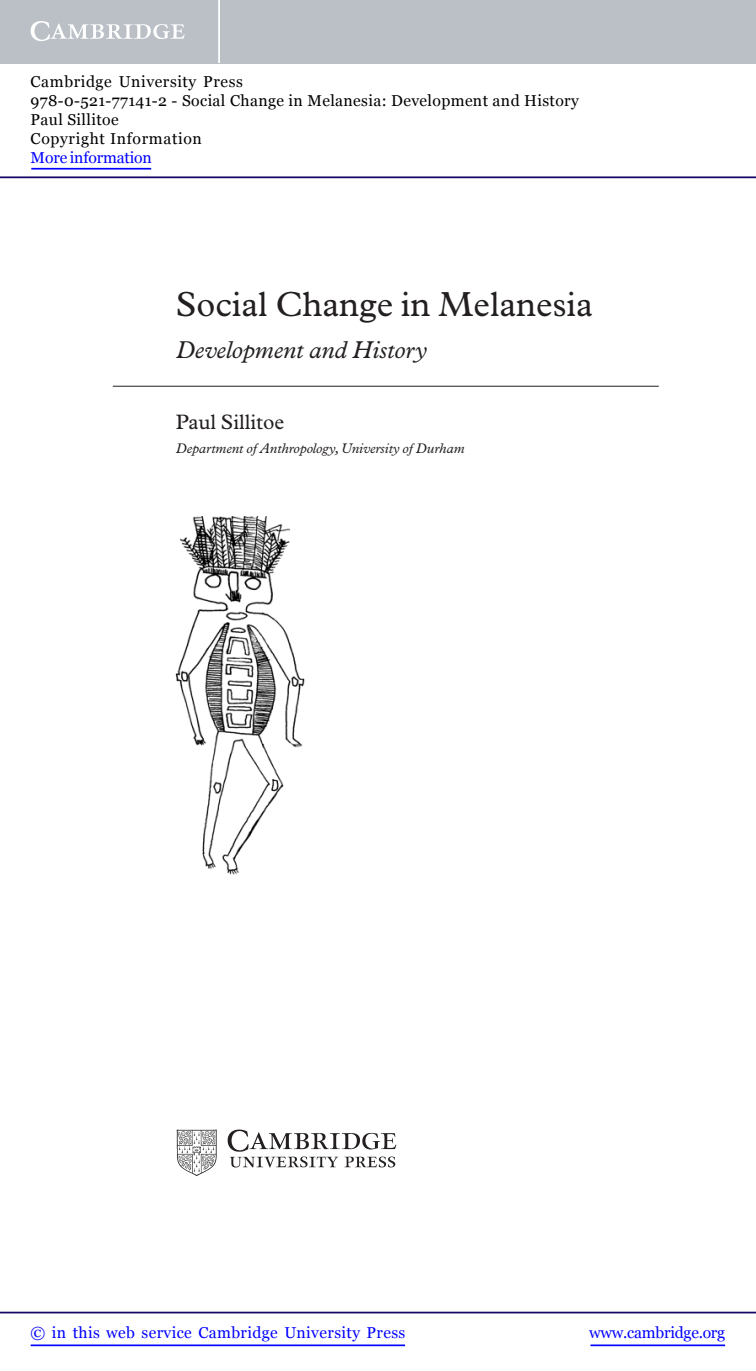
<style>
.page{position:relative;width:756px;height:1371px;background:#fff}
.page>*{position:absolute;margin:0;border:0;box-sizing:border-box;transform-origin:0 0}
.t1{font:35px "Plantin";color:#231f20}
.t2{font:italic 24.5px "Plantin";color:#231f20}
.t3{font:21px "Plantin";color:#231f20}
.t4{font:15.75px/18.9px "Georgia";letter-spacing:.025em;color:#000}
.t5{font:15.75px "Georgia";letter-spacing:.025em;color:#00f}
.t6{font:15.75px "Georgia";letter-spacing:-.015em;color:#00f}
.t7{font:15.75px "Georgia";letter-spacing:-.01em;color:#00f}
.t8{font:italic 14px "Plantin";color:#231f20}
</style>
<div class="page">
<hr style="left:113px;top:386px;width:546px;height:1px;background:#231f20">
<img style="left:175px;top:516px;width:130px;height:359px">
<img style="left:177px;top:1129px;width:220px;height:46px">
<hr style="left:591px;top:1344px;width:134px;height:1px;background:#00f">
<hr style="left:0;top:1311px;width:756px;height:2px;background:#150666">
<hr style="left:31px;top:1344px;width:374px;height:1px;background:#00f">
<div style="left:0;top:0;width:756px;height:63px;background:#bac0c6"></div>
<svg style="left:31px;top:21px;width:154px;height:20px"></svg>
<hr style="left:218px;top:0;width:2px;height:63px;background:#fff">
<hr style="left:0;top:176px;width:756px;height:2px;background:#150666">
<hr style="left:31px;top:168px;width:120px;height:1px;background:#00f">
<p class="t4" style="left:31px;top:72px;width:550px">Cambridge University Press<br>978-0-521-77141-2 - Social Change in Melanesia: Development and History Paul Sillitoe<br>Copyright Information</p>
<p class="t7" style="left:31px;top:148px;width:123px">More information</p>
<h1 class="t1" style="left:176px;top:291px;width:419px">Social Change in Melanesia</h1>
<h2 class="t2" style="left:176px;top:341px;width:253px">Development and History</h2>
<h3 class="t3" style="left:176px;top:414px;width:110px">Paul Sillitoe</h3>
<p class="t8" style="left:176px;top:443px;width:290px">Department of Anthropology,University of Durham</p>
<p class="t5" style="left:31px;top:1323px;width:376px">© in this web service Cambridge University Press</p>
<p class="t6" style="left:589px;top:1323px;width:137px">www.cambridge.org</p>
</div>
